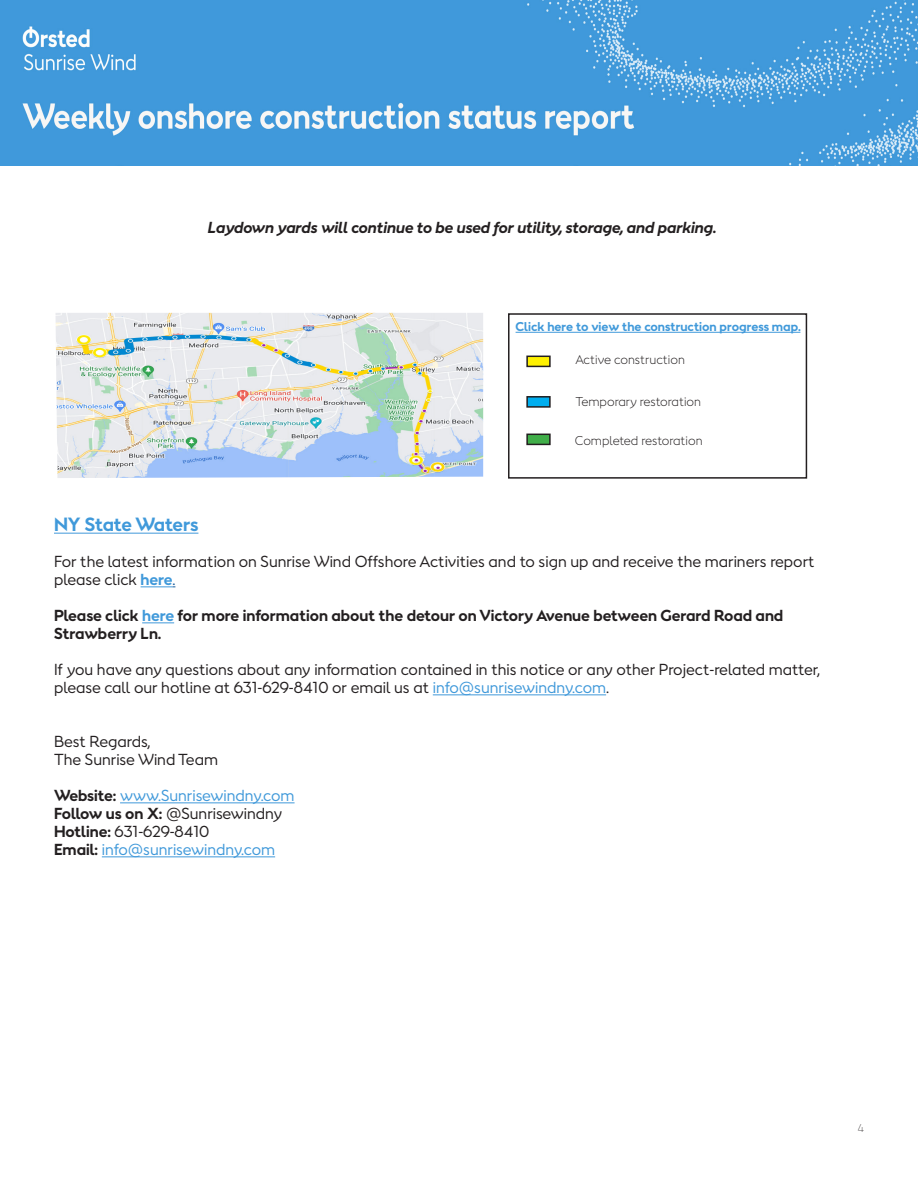
<style>
.page{position:relative;width:918px;height:1188px;background:#fff}
.page>*{position:absolute;margin:0;border:0;box-sizing:border-box;transform-origin:0 0}
.t1{font:700 18px "Orsted Sans";color:#4099da}
.t2{font:15px/18px "Orsted Sans";color:#231f20}
.t3{font:700 15px/18px "Orsted Sans";color:#231f20}
.t4{font:italic 700 15px "Orsted Sans";color:#231f20}
.t5{font:15px "Orsted Sans";color:#4099da}
.t6{font:300 12px "Orsted Sans";color:#231f20}
.t7{font:700 12px "Orsted Sans";color:#4099da}
.t8{font:100 12px "Cera Pro";color:#231f20}
.s1{font-weight:700;color:#4099da}
.s2{color:#175d9e}
.s3{color:#4099da}
.s4{font-weight:700;color:#231f20}
.s5{font-weight:700}
</style>
<div class="page">
<img style="left:0;top:0;width:918px;height:165px">
<hr style="left:54px;top:533px;width:144px;height:1px;background:#4099da">
<hr style="left:141px;top:586px;width:32px;height:1px;background:#4099da">
<hr style="left:142px;top:622px;width:32px;height:1px;background:#4099da">
<hr style="left:433px;top:694px;width:173px;height:1px;background:#4099da">
<hr style="left:120px;top:802px;width:175px;height:1px;background:#4099da">
<hr style="left:102px;top:856px;width:173px;height:1px;background:#4099da">
<img style="left:56px;top:313px;width:427px;height:165px">
<div style="left:508px;top:313px;width:299px;height:166px;border:2px solid #231f20"></div>
<hr style="left:516px;top:332px;width:284px;height:1px;background:#4099da">
<div style="left:527px;top:434px;width:23px;height:10px;background:#40ae49"></div>
<div style="left:526px;top:434px;width:25px;height:11px;border:2px solid #231f20"></div>
<div style="left:527px;top:356px;width:23px;height:10px;background:#fff101"></div>
<div style="left:526px;top:356px;width:25px;height:11px;border:2px solid #231f20"></div>
<div style="left:527px;top:397px;width:23px;height:10px;background:#00aeef"></div>
<div style="left:526px;top:396px;width:25px;height:12px;border:2px solid #231f20"></div>
<p class="t4" style="left:208px;top:217px;width:510px">Laydown yards will continue to be used for utility, storage, and parking.</p>
<p class="t7" style="left:516px;top:319px;width:287px">Click here to view the construction progress map.</p>
<p class="t6" style="left:575px;top:352px;width:111px">Active construction</p>
<p class="t6" style="left:575px;top:393px;width:127px">Temporary restoration</p>
<p class="t6" style="left:575px;top:433px;width:129px">Completed restoration</p>
<p class="t1" style="left:54px;top:513px;width:146px">NY State Waters</p>
<p class="t2" style="left:54px;top:553px;width:762px">For the latest information on Sunrise Wind Offshore Activities and to sign up and receive the mariners report please click <span class="s1">here</span><span class="s2">.</span></p>
<p class="t3" style="left:54px;top:607px;width:731px">Please click <span class="s3">here</span> for more information about the detour on Victory Avenue between Gerard Road and<br>Strawberry Ln.</p>
<p class="t2" style="left:54px;top:661px;width:768px">If you have any questions about any information contained in this notice or any other Project-related matter, please call our hotline at 631-629-8410 or email us at <span class="s3">info@sunrisewindny.com</span>.</p>
<p class="t2" style="left:54px;top:733px;width:98px">Best Regards,</p>
<p class="t2" style="left:54px;top:751px;width:166px">The Sunrise Wind Team</p>
<p class="t5" style="left:54px;top:786px;width:242px"><span class="s4">Website:</span> www.Sunrisewindny.com</p>
<p class="t2" style="left:54px;top:805px;width:230px"><span class="s5">Follow us on X:</span> @Sunrisewindny<br><span class="s5">Hotline:</span> 631-629-8410</p>
<p class="t5" style="left:54px;top:840px;width:223px"><span class="s4">Email:</span> info@sunrisewindny.com</p>
<p class="t8" style="left:858px;top:1120px;width:8px">4</p>
</div>
